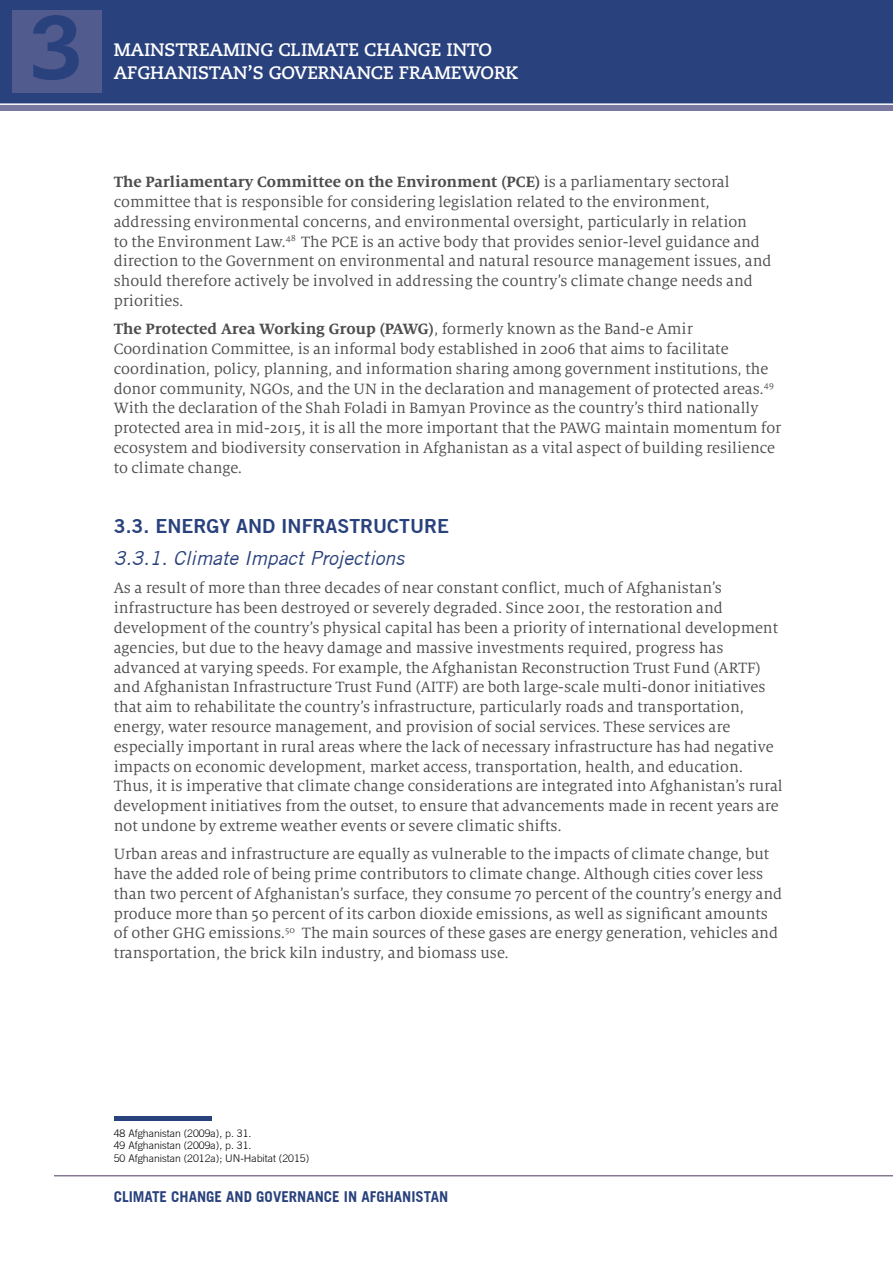
<style>
.page{position:relative;width:893px;height:1263px;background:#fff}
.page>*{position:absolute;margin:0;border:0;box-sizing:border-box;transform-origin:0 0}
.t1{font:88.5px "Myriad Pro";color:#29417c}
.t2{font:800 88.5px "Caecilia LT Std";color:#29417c}
.t3{font:italic 19.5px "Trade Gothic";color:#29417c}
.t4{font:700 19.5px "Trade Gothic No.2";color:#29417c}
.t5{font:700 18px/22.5px "Caecilia LT Std";letter-spacing:-.01em;color:#fff}
.t6{font:16.5px/19.8px "Milo Serif OT";color:#4d4d4f}
.t7{font:700 15px "Trade Gothic";color:#29417c}
.t8{font:300 10.5px/12.6px "Trade Gothic";color:#000}
.s1{font-weight:700}
</style>
<div class="page">
<div style="left:0;top:103px;width:893px;height:8px;background:#7878a1"></div>
<div style="left:0;top:0;width:893px;height:104px;background:#29417c"></div>
<hr style="left:0;top:103px;width:893px;height:2px;background:#fff">
<hr style="left:54px;top:1175px;width:839px;height:1px;background:#4b375d">
<div style="left:114px;top:1116px;width:98px;height:5px;background:#29417c"></div>
<div style="left:13px;top:10px;width:89px;height:83px;background:#525b8e"></div>
<h1 class="t2" style="left:31px;top:-7px;width:54px">3</h1>
<h1 class="t1" style="left:35px;top:-5px;width:47px">1</h1>
<p class="t5" style="left:114px;top:39px;width:406px">MAINSTREAMING CLIMATE CHANGE INTO<br>AFGHANISTAN’S GOVERNANCE FRAMEWORK</p>
<p class="t6" style="left:114px;top:172px;width:659px"><span class="s1">The Parliamentary Committee on the Environment (PCE)</span> is a parliamentary sectoral committee that is responsible for considering legislation related to the environment, addressing environmental concerns, and environmental oversight, particularly in relation<br>to the Environment Law.<sup>48</sup> The PCE is an active body that provides senior-level guidance and direction to the Government on environmental and natural resource management issues, and should therefore actively be involved in addressing the country’s climate change needs and priorities.</p>
<p class="t6" style="left:114px;top:319px;width:669px"><span class="s1">The Protected Area Working Group (PAWG)</span>, formerly known as the Band-e Amir Coordination Committee, is an informal body established in 2006 that aims to facilitate coordination, policy, planning, and information sharing among government institutions, the donor community, NGOs, and the UN in the declaration and management of protected areas.<sup>49<br></sup>With the declaration of the Shah Foladi in Bamyan Province as the country’s third nationally protected area in mid-2015, it is all the more important that the PAWG maintain momentum for ecosystem and biodiversity conservation in Afghanistan as a vital aspect of building resilience to climate change.</p>
<p class="t4" style="left:114px;top:514px;width:337px">3.3. ENERGY AND INFRASTRUCTURE</p>
<p class="t3" style="left:114px;top:546px;width:292px">3.3.1. Climate Impact Projections</p>
<p class="t6" style="left:114px;top:578px;width:670px">As a result of more than three decades of near constant conflict, much of Afghanistan’s infrastructure has been destroyed or severely degraded. Since 2001, the restoration and development of the country’s physical capital has been a priority of international development agencies, but due to the heavy damage and massive investments required, progress has advanced at varying speeds. For example, the Afghanistan Reconstruction Trust Fund (ARTF) and Afghanistan Infrastructure Trust Fund (AITF) are both large-scale multi-donor initiatives that aim to rehabilitate the country’s infrastructure, particularly roads and transportation, energy, water resource management, and provision of social services. These services are especially important in rural areas where the lack of necessary infrastructure has had negative impacts on economic development, market access, transportation, health, and education.<br>Thus, it is imperative that climate change considerations are integrated into Afghanistan’s rural development initiatives from the outset, to ensure that advancements made in recent years are not undone by extreme weather events or severe climatic shifts.</p>
<p class="t6" style="left:114px;top:844px;width:670px">Urban areas and infrastructure are equally as vulnerable to the impacts of climate change, but have the added role of being prime contributors to climate change. Although cities cover less than two percent of Afghanistan’s surface, they consume 70 percent of the country’s energy and produce more than 50 percent of its carbon dioxide emissions, as well as significant amounts of other GHG emissions.<sup>50</sup> The main sources of these gases are energy generation, vehicles and transportation, the brick kiln industry, and biomass use.</p>
<p class="t8" style="left:114px;top:1126px;width:197px">48 Afghanistan (2009a), p. 31.<br>49 Afghanistan (2009a), p. 31.<br>50 Afghanistan (2012a); UN-Habitat (2015)</p>
<p class="t7" style="left:114px;top:1187px;width:336px">CLIMATE CHANGE AND GOVERNANCE IN AFGHANISTAN</p>
</div>
